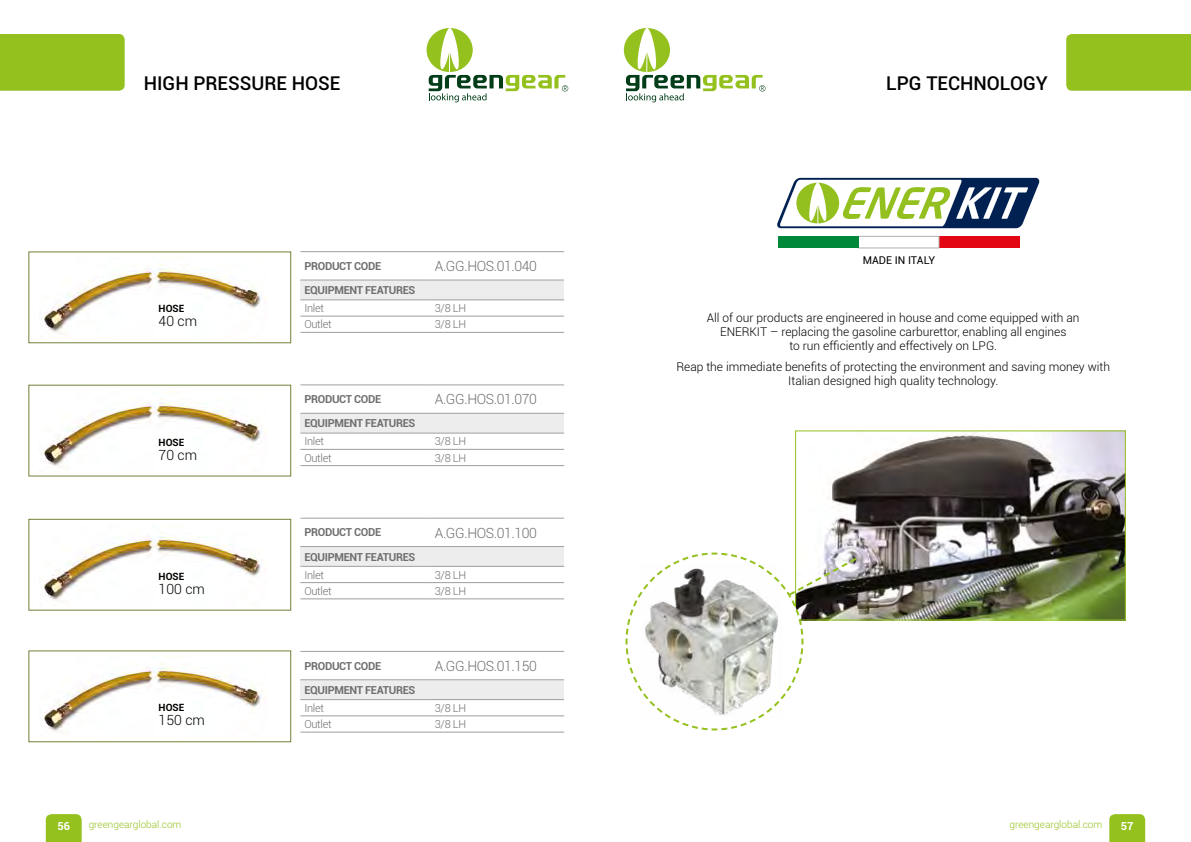
<style>
.page{position:relative;width:1191px;height:842px;background:#fff}
.page>*{position:absolute;margin:0;border:0;box-sizing:border-box;transform-origin:0 0}
.t1{font:500 19px "Roboto";color:#000}
.t2{font:300 14px "Roboto";letter-spacing:-.03em;color:#706f6f}
.t3{font:300 14px "Roboto";color:#000}
.t4{font:300 12px/14px "Roboto";color:#000;text-align:center}
.t5{font:700 11px "Roboto";letter-spacing:-.03em;color:#706f6f}
.t6{font:300 11px "Roboto";letter-spacing:-.03em;color:#706f6f}
.t7{font:700 11px "Roboto";color:#fff}
.t8{font:10.7px "Roboto";color:#000}
.t9{font:300 10px "Roboto";color:#95c11f}
.t10{font:700 10px "Roboto";color:#000}
</style>
<div class="page">
<svg style="left:46px;top:814px;width:36px;height:28px"></svg>
<svg style="left:1109px;top:814px;width:36px;height:28px"></svg>
<div style="left:28px;top:519px;width:263px;height:92px;background:#fff;border:1px solid #708236"></div>
<img style="left:41px;top:525px;width:220px;height:75px">
<div style="left:300px;top:546px;width:264px;height:20px;background:#ededed"></div>
<hr style="left:300px;top:518px;width:131px;height:1px;background:#a1a1a1">
<hr style="left:431px;top:518px;width:133px;height:1px;background:#a1a1a1">
<hr style="left:300px;top:546px;width:131px;height:1px;background:#a1a1a1">
<hr style="left:431px;top:546px;width:133px;height:1px;background:#a1a1a1">
<hr style="left:300px;top:566px;width:131px;height:1px;background:#a1a1a1">
<hr style="left:431px;top:566px;width:133px;height:1px;background:#9d9d9c">
<hr style="left:300px;top:582px;width:131px;height:1px;background:#9d9d9c">
<hr style="left:431px;top:582px;width:133px;height:1px;background:#9d9d9c">
<hr style="left:300px;top:599px;width:131px;height:1px;background:#9d9d9c">
<hr style="left:431px;top:599px;width:133px;height:1px;background:#9d9d9c">
<img style="left:41px;top:391px;width:220px;height:75px">
<div style="left:300px;top:413px;width:264px;height:20px;background:#ededed"></div>
<hr style="left:300px;top:385px;width:131px;height:1px;background:#a1a1a1">
<hr style="left:431px;top:385px;width:133px;height:1px;background:#a1a1a1">
<hr style="left:300px;top:413px;width:131px;height:1px;background:#a1a1a1">
<hr style="left:431px;top:413px;width:133px;height:1px;background:#a1a1a1">
<hr style="left:300px;top:433px;width:131px;height:1px;background:#a1a1a1">
<hr style="left:431px;top:433px;width:133px;height:1px;background:#9d9d9c">
<hr style="left:300px;top:449px;width:131px;height:1px;background:#9d9d9c">
<hr style="left:431px;top:449px;width:133px;height:1px;background:#9d9d9c">
<hr style="left:300px;top:465px;width:131px;height:1px;background:#9d9d9c">
<hr style="left:431px;top:465px;width:133px;height:1px;background:#9d9d9c">
<div style="left:28px;top:650px;width:263px;height:92px;background:#fff;border:1px solid #708236"></div>
<img style="left:41px;top:663px;width:220px;height:68px">
<div style="left:300px;top:680px;width:264px;height:20px;background:#ededed"></div>
<hr style="left:300px;top:651px;width:131px;height:1px;background:#a1a1a1">
<hr style="left:431px;top:651px;width:133px;height:1px;background:#a1a1a1">
<hr style="left:300px;top:679px;width:131px;height:1px;background:#a1a1a1">
<hr style="left:431px;top:679px;width:133px;height:1px;background:#a1a1a1">
<hr style="left:300px;top:699px;width:131px;height:1px;background:#a1a1a1">
<hr style="left:431px;top:699px;width:133px;height:1px;background:#9d9d9c">
<hr style="left:300px;top:716px;width:131px;height:1px;background:#9d9d9c">
<hr style="left:431px;top:716px;width:133px;height:1px;background:#9d9d9c">
<hr style="left:300px;top:732px;width:131px;height:1px;background:#9d9d9c">
<hr style="left:431px;top:732px;width:133px;height:1px;background:#9d9d9c">
<div style="left:0;top:34px;width:125px;height:57px;background:#95c11f"></div>
<svg style="left:426px;top:28px;width:142px;height:74px"></svg>
<div style="left:28px;top:251px;width:263px;height:92px;background:#fff;border:1px solid #708236"></div>
<img style="left:41px;top:264px;width:220px;height:68px">
<div style="left:300px;top:280px;width:264px;height:20px;background:#ededed"></div>
<hr style="left:300px;top:251px;width:131px;height:1px;background:#a1a1a1">
<hr style="left:431px;top:251px;width:133px;height:1px;background:#a1a1a1">
<hr style="left:300px;top:280px;width:131px;height:1px;background:#a1a1a1">
<hr style="left:431px;top:280px;width:133px;height:1px;background:#a1a1a1">
<hr style="left:300px;top:300px;width:131px;height:1px;background:#a1a1a1">
<hr style="left:431px;top:300px;width:133px;height:1px;background:#9d9d9c">
<hr style="left:300px;top:316px;width:131px;height:1px;background:#9d9d9c">
<hr style="left:431px;top:316px;width:133px;height:1px;background:#9d9d9c">
<hr style="left:300px;top:332px;width:131px;height:1px;background:#9d9d9c">
<hr style="left:431px;top:332px;width:133px;height:1px;background:#9d9d9c">
<svg style="left:777px;top:178px;width:262px;height:50px"></svg>
<div style="left:939px;top:236px;width:80px;height:12px;background:#e30613"></div>
<div style="left:858px;top:236px;width:81px;height:12px;background:#fff;border:1px solid #b5aeac"></div>
<div style="left:778px;top:236px;width:80px;height:12px;background:#00883a"></div>
<div style="left:1066px;top:34px;width:125px;height:57px;background:#95c11f"></div>
<svg style="left:624px;top:28px;width:141px;height:74px"></svg>
<img style="left:824px;top:433px;width:299px;height:185px">
<div style="left:795px;top:431px;width:330px;height:189px;border:1px solid #95c11f"></div>
<svg style="left:625px;top:552px;width:233px;height:179px"></svg>
<h1 class="t1" style="left:144px;top:70px;width:198px">HIGH PRESSURE HOSE</h1>
<h1 class="t1" style="left:886px;top:70px;width:163px">LPG TECHNOLOGY</h1>
<p class="t10" style="left:159px;top:302px;width:27px">HOSE</p>
<p class="t3" style="left:159px;top:312px;width:40px">40 cm</p>
<p class="t10" style="left:159px;top:435px;width:27px">HOSE</p>
<p class="t3" style="left:159px;top:445px;width:40px">70 cm</p>
<p class="t10" style="left:159px;top:569px;width:27px">HOSE</p>
<p class="t3" style="left:159px;top:579px;width:48px">100 cm</p>
<p class="t10" style="left:159px;top:701px;width:27px">HOSE</p>
<p class="t3" style="left:159px;top:711px;width:48px">150 cm</p>
<p class="t8" style="left:862px;top:253px;width:74px">MADE IN ITALY</p>
<p class="t5" style="left:304px;top:258px;width:78px">PRODUCT CODE</p>
<p class="t2" style="left:435px;top:256px;width:103px">A.GG.HOS.01.040</p>
<p class="t5" style="left:304px;top:282px;width:112px">EQUIPMENT FEATURES</p>
<p class="t6" style="left:304px;top:301px;width:21px">Inlet</p>
<p class="t6" style="left:435px;top:301px;width:33px">3/8 LH</p>
<p class="t6" style="left:304px;top:317px;width:29px">Outlet</p>
<p class="t6" style="left:435px;top:317px;width:33px">3/8 LH</p>
<p class="t4" style="left:707px;top:311px;width:374px">All of our products are engineered in house and come equipped with an<br>ENERKIT – replacing the gasoline carburettor, enabling all engines<br>to run efficiently and effectively on LPG.</p>
<p class="t4" style="left:676px;top:360px;width:435px">Reap the immediate benefits of protecting the environment and saving money with<br>Italian designed high quality technology.</p>
<p class="t5" style="left:304px;top:392px;width:78px">PRODUCT CODE</p>
<p class="t2" style="left:435px;top:390px;width:103px">A.GG.HOS.01.070</p>
<p class="t5" style="left:304px;top:416px;width:112px">EQUIPMENT FEATURES</p>
<p class="t6" style="left:304px;top:434px;width:21px">Inlet</p>
<p class="t6" style="left:435px;top:434px;width:33px">3/8 LH</p>
<p class="t6" style="left:304px;top:450px;width:29px">Outlet</p>
<p class="t6" style="left:435px;top:450px;width:33px">3/8 LH</p>
<p class="t5" style="left:304px;top:525px;width:78px">PRODUCT CODE</p>
<p class="t2" style="left:435px;top:523px;width:103px">A.GG.HOS.01.100</p>
<p class="t5" style="left:304px;top:549px;width:112px">EQUIPMENT FEATURES</p>
<p class="t6" style="left:304px;top:567px;width:21px">Inlet</p>
<p class="t6" style="left:435px;top:567px;width:33px">3/8 LH</p>
<p class="t6" style="left:304px;top:583px;width:29px">Outlet</p>
<p class="t6" style="left:435px;top:583px;width:33px">3/8 LH</p>
<p class="t5" style="left:304px;top:658px;width:78px">PRODUCT CODE</p>
<p class="t2" style="left:435px;top:656px;width:103px">A.GG.HOS.01.150</p>
<p class="t5" style="left:304px;top:682px;width:112px">EQUIPMENT FEATURES</p>
<p class="t6" style="left:304px;top:700px;width:21px">Inlet</p>
<p class="t6" style="left:435px;top:700px;width:33px">3/8 LH</p>
<p class="t6" style="left:304px;top:717px;width:29px">Outlet</p>
<p class="t6" style="left:435px;top:717px;width:33px">3/8 LH</p>
<p class="t7" style="left:57px;top:818px;width:14px">56</p>
<p class="t9" style="left:89px;top:817px;width:94px">greengearglobal.com</p>
<p class="t9" style="left:1009px;top:817px;width:94px">greengearglobal.com</p>
<p class="t7" style="left:1121px;top:818px;width:14px">57</p>
</div>
